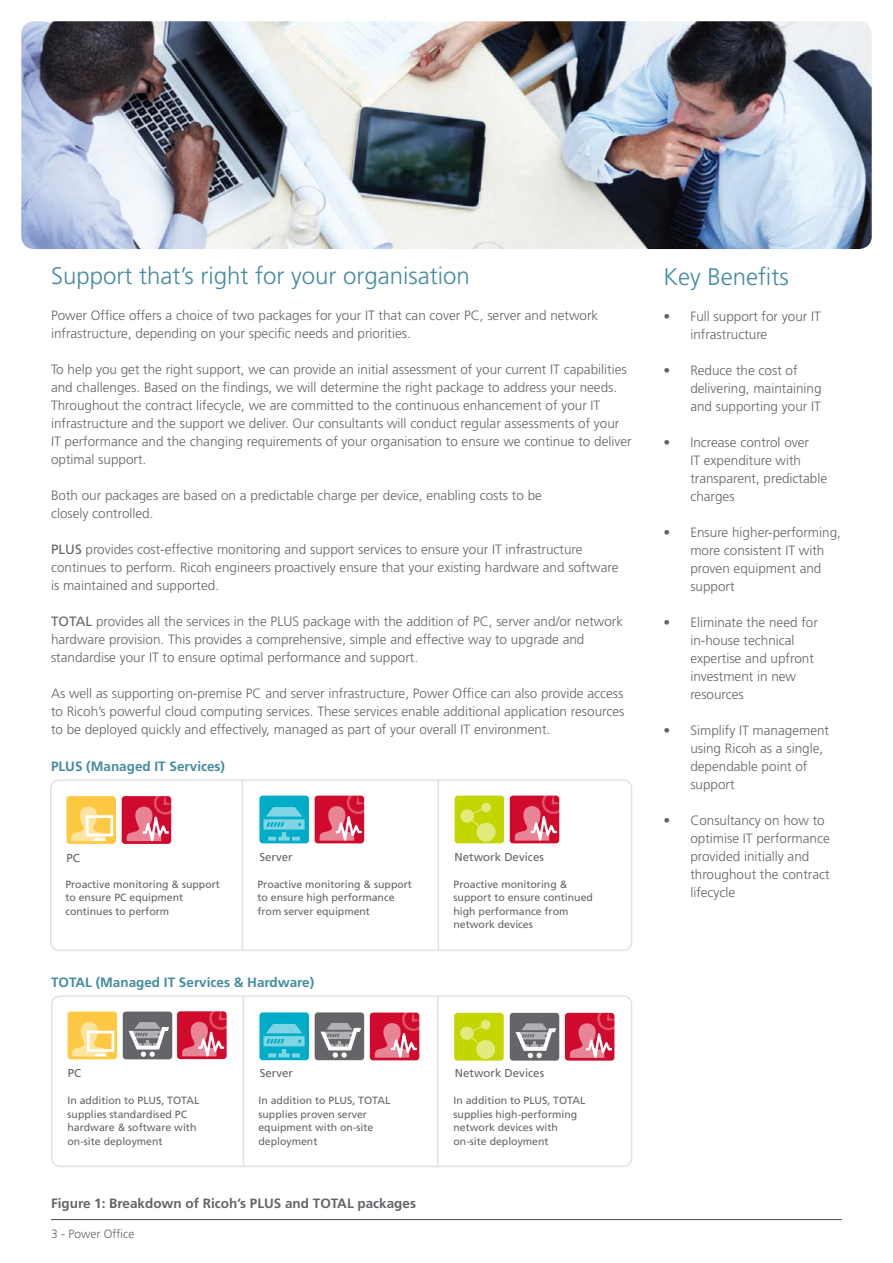
<style>
.page{position:relative;width:893px;height:1263px;background:#fff}
.page>*{position:absolute;margin:0;border:0;box-sizing:border-box;transform-origin:0 0}
.t1{font:300 24px "Frutiger LT";color:#448ba2}
.t2{font:300 13.5px/18px "Frutiger LT";color:#646569}
.t3{font:700 13.5px "Frutiger";color:#448ba2}
.t4{font:700 13.5px "Frutiger";color:#646569}
.t5{font:300 12px "Frutiger LT";color:#646569}
.t6{font:11.55px "Frutiger";color:#646569}
.t7{font:10.5px/13.5px "Frutiger";color:#646569}
.s1{font-family:"Frutiger";font-weight:400}
</style>
<div class="page">
<hr style="left:51px;top:1219px;width:791px;height:1px;background:#4d4d4f">
<img style="left:21px;top:21px;width:851px;height:228px">
<div style="left:122px;top:796px;width:49px;height:48px;background:#d00a2c;border-radius:3px"></div>
<div style="left:67px;top:796px;width:49px;height:48px;background:#ffc843;border-radius:3px"></div>
<svg style="left:71px;top:807px;width:42px;height:34px"></svg>
<svg style="left:127px;top:796px;width:45px;height:45px"></svg>
<div style="left:315px;top:796px;width:49px;height:47px;background:#d00a2c;border-radius:3px"></div>
<div style="left:259px;top:796px;width:50px;height:47px;background:#00acc8;border-radius:3px"></div>
<svg style="left:320px;top:795px;width:45px;height:46px"></svg>
<svg style="left:263px;top:807px;width:42px;height:34px"></svg>
<div style="left:510px;top:795px;width:49px;height:48px;background:#d00a2c;border-radius:3px"></div>
<div style="left:455px;top:795px;width:49px;height:48px;background:#c4d600;border-radius:3px"></div>
<svg style="left:515px;top:795px;width:45px;height:46px"></svg>
<div style="left:461px;top:809px;width:13px;height:14px;background:#e1ea7f;border-radius:50%"></div>
<svg style="left:477px;top:823px;width:19px;height:19px"></svg>
<svg style="left:481px;top:803px;width:10px;height:9px"></svg>
<svg style="left:472px;top:820px;width:7px;height:7px"></svg>
<svg style="left:473px;top:809px;width:9px;height:5px"></svg>
<div style="left:68px;top:1011px;width:49px;height:48px;background:#ffc843;border-radius:3px"></div>
<svg style="left:72px;top:1022px;width:42px;height:34px"></svg>
<div style="left:123px;top:1011px;width:49px;height:48px;background:#646569;border-radius:3px"></div>
<div style="left:177px;top:1011px;width:50px;height:48px;background:#d00a2c;border-radius:3px"></div>
<svg style="left:182px;top:1011px;width:45px;height:46px"></svg>
<svg style="left:129px;top:1022px;width:40px;height:35px"></svg>
<div style="left:315px;top:1012px;width:49px;height:48px;background:#646569;border-radius:3px"></div>
<div style="left:370px;top:1012px;width:49px;height:48px;background:#d00a2c;border-radius:3px"></div>
<svg style="left:375px;top:1012px;width:45px;height:46px"></svg>
<svg style="left:320px;top:1023px;width:41px;height:35px"></svg>
<div style="left:259px;top:1012px;width:50px;height:48px;background:#00acc8;border-radius:3px"></div>
<svg style="left:264px;top:1024px;width:41px;height:33px"></svg>
<div style="left:510px;top:1013px;width:49px;height:47px;background:#646569;border-radius:3px"></div>
<div style="left:565px;top:1013px;width:49px;height:47px;background:#d00a2c;border-radius:3px"></div>
<svg style="left:570px;top:1012px;width:45px;height:46px"></svg>
<svg style="left:516px;top:1023px;width:40px;height:35px"></svg>
<div style="left:454px;top:1013px;width:50px;height:47px;background:#c4d600;border-radius:3px"></div>
<svg style="left:460px;top:1026px;width:14px;height:14px"></svg>
<svg style="left:476px;top:1040px;width:19px;height:19px"></svg>
<svg style="left:481px;top:1020px;width:10px;height:9px"></svg>
<svg style="left:472px;top:1037px;width:7px;height:7px"></svg>
<svg style="left:473px;top:1026px;width:8px;height:5px"></svg>
<div style="left:50px;top:779px;width:582px;height:172px;border:2px solid #6d6e71;border-radius:9px"></div>
<hr style="left:242px;top:780px;width:1px;height:169px;background:#6d6e71">
<hr style="left:438px;top:780px;width:1px;height:169px;background:#6d6e71">
<div style="left:51px;top:995px;width:581px;height:172px;border:2px solid #6d6e71;border-radius:9px"></div>
<hr style="left:243px;top:996px;width:1px;height:169px;background:#6d6e71">
<hr style="left:437px;top:996px;width:2px;height:169px;background:#6d6e71">
<h1 class="t1" style="left:51px;top:262px;width:420px">Support that’s right for your organisation</h1>
<p class="t2" style="left:51px;top:307px;width:549px">Power Office offers a choice of two packages for your IT that can cover PC, server and network infrastructure, depending on your specific needs and priorities.</p>
<p class="t2" style="left:51px;top:361px;width:582px">To help you get the right support, we can provide an initial assessment of your current IT capabilities and challenges. Based on the findings, we will determine the right package to address your needs.<br>Throughout the contract lifecycle, we are committed to the continuous enhancement of your IT infrastructure and the support we deliver. Our consultants will conduct regular assessments of your IT performance and the changing requirements of your organisation to ensure we continue to deliver optimal support.</p>
<p class="t2" style="left:51px;top:487px;width:492px">Both our packages are based on a predictable charge per device, enabling costs to be closely controlled.</p>
<p class="t2" style="left:51px;top:541px;width:569px"><span class="s1">PLUS</span> provides cost-effective monitoring and support services to ensure your IT infrastructure continues to perform. Ricoh engineers proactively ensure that your existing hardware and software is maintained and supported.</p>
<p class="t2" style="left:51px;top:613px;width:574px"><span class="s1">TOTAL</span> provides all the services in the PLUS package with the addition of PC, server and/or network hardware provision. This provides a comprehensive, simple and effective way to upgrade and standardise your IT to ensure optimal performance and support.</p>
<p class="t2" style="left:51px;top:685px;width:575px;text-align:justify">As well as supporting on-premise PC and server infrastructure, Power Office can also provide access to Ricoh’s powerful cloud computing services. These services enable additional application resources to be deployed quickly and effectively, managed as part of your overall IT environment.</p>
<p class="t3" style="left:51px;top:758px;width:176px">PLUS (Managed IT Services)</p>
<p class="t6" style="left:67px;top:851px;width:15px">PC</p>
<p class="t6" style="left:259px;top:851px;width:35px">Server</p>
<p class="t6" style="left:455px;top:851px;width:91px">Network Devices</p>
<p class="t7" style="left:65px;top:877px;width:156px">Proactive monitoring &amp; support to ensure PC equipment continues to perform</p>
<p class="t7" style="left:257px;top:877px;width:156px">Proactive monitoring &amp; support to ensure high performance from server equipment</p>
<p class="t7" style="left:453px;top:877px;width:141px">Proactive monitoring &amp; support to ensure continued high performance from network devices</p>
<p class="t3" style="left:51px;top:974px;width:265px">TOTAL (Managed IT Services &amp; Hardware)</p>
<p class="t6" style="left:52px;top:1067px;width:31px">PC PC</p>
<p class="t6" style="left:274px;top:1066px;width:35px">S ver</p>
<p class="t6" style="left:471px;top:1066px;width:91px">Network Devices</p>
<p class="t6" style="left:260px;top:1066px;width:35px">Server</p>
<p class="t6" style="left:457px;top:1066px;width:91px">Network Devices</p>
<p class="t6" style="left:257px;top:1066px;width:35px">Server</p>
<p class="t6" style="left:455px;top:1066px;width:91px">Network Devices</p>
<p class="t7" style="left:68px;top:1094px;width:133px">In addition to PLUS, TOTAL supplies standardised PC hardware &amp; software with on-site deployment</p>
<p class="t7" style="left:258px;top:1094px;width:133px">In addition to PLUS, TOTAL supplies proven server equipment with on-site deployment</p>
<p class="t7" style="left:453px;top:1094px;width:133px">In addition to PLUS, TOTAL supplies high-performing network devices with on-site deployment</p>
<p class="t4" style="left:51px;top:1195px;width:367px">Figure 1: Breakdown of Ricoh’s PLUS and TOTAL packages</p>
<p class="t5" style="left:51px;top:1227px;width:85px">3 - Power Office</p>
<h1 class="t1" style="left:663px;top:263px;width:127px">Key Benefits</h1>
<p class="t2" style="left:690px;top:307px;width:132px;text-indent:-27px">• Full support for your IT infrastructure</p>
<p class="t2" style="left:690px;top:361px;width:133px;text-indent:-27px">• Reduce the cost of delivering, maintaining and supporting your IT</p>
<p class="t2" style="left:690px;top:433px;width:138px;text-indent:-27px">• Increase control over<br>IT expenditure with transparent, predictable charges</p>
<p class="t2" style="left:690px;top:523px;width:152px;text-indent:-27px">• Ensure higher-performing, more consistent IT with proven equipment and support</p>
<p class="t2" style="left:690px;top:613px;width:129px;text-indent:-27px">• Eliminate the need for in-house technical expertise and upfront investment in new resources</p>
<p class="t2" style="left:690px;top:721px;width:140px;text-indent:-27px">• Simplify IT management using Ricoh as a single, dependable point of support</p>
<p class="t2" style="left:690px;top:811px;width:141px;text-indent:-27px">• Consultancy on how to optimise IT performance provided initially and throughout the contract lifecycle</p>
</div>
